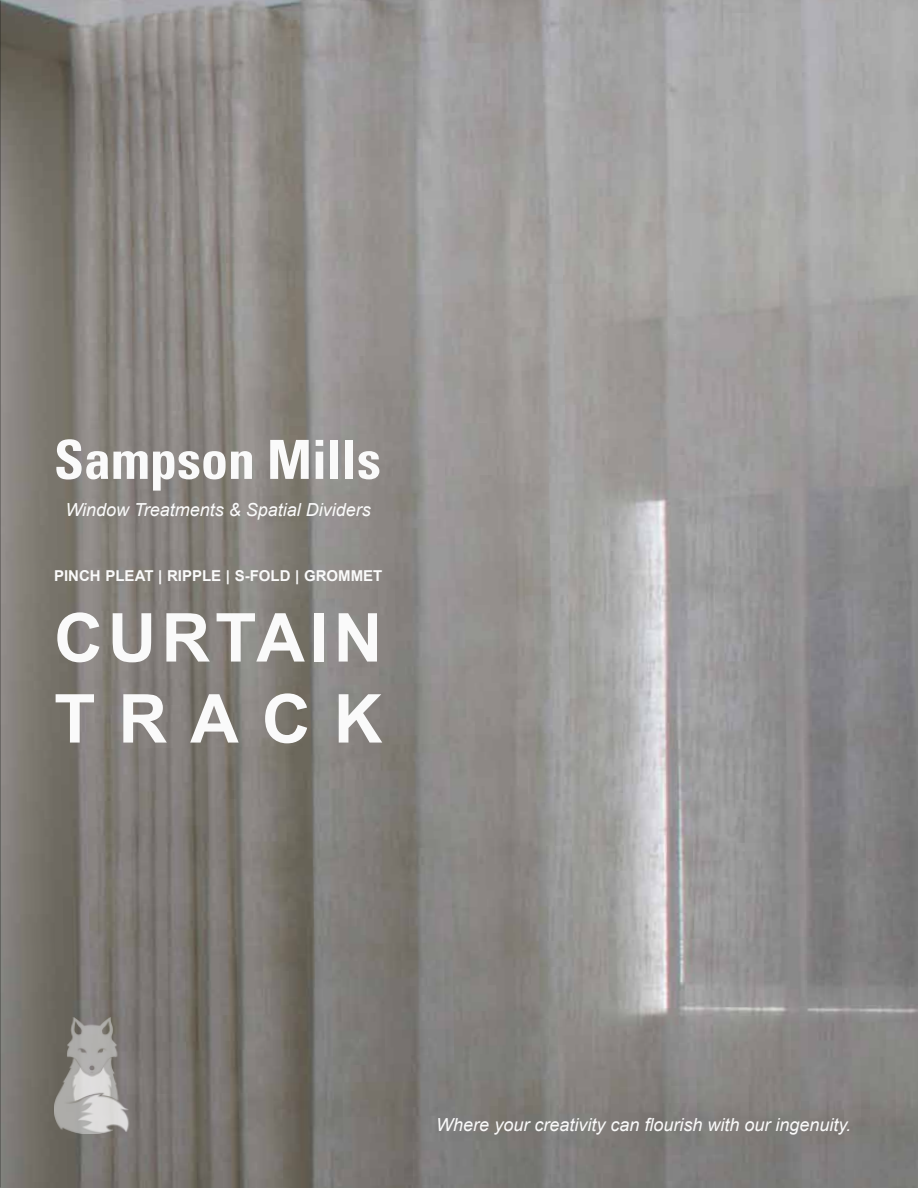
<style>
.page{position:relative;width:918px;height:1188px;background:#fff}
.page>*{position:absolute;margin:0;border:0;box-sizing:border-box;transform-origin:0 0}
.t1{font:700 67.5px/81px "Arial";letter-spacing:.075em;color:#fafafa}
.t2{font:700 condensed 54px "Univers LT Std";color:#fafafa}
.t3{font:italic 18px "Arial";color:#fafafa}
.t4{font:700 15px "Arial";color:#fafafa}
</style>
<div class="page">
<img style="left:0;top:1px;width:918px;height:1186px">
<img style="left:54px;top:1018px;width:82px;height:116px">
<h2 class="t2" style="left:54px;top:427px;width:328px">Sampson Mills</h2>
<p class="t3" style="left:65px;top:498px;width:307px">Window Treatments &amp; Spatial Dividers</p>
<p class="t4" style="left:54px;top:565px;width:330px">PINCH PLEAT | RIPPLE | S-FOLD | GROMMET</p>
<h1 class="t1" style="left:54px;top:600px;width:330px">CURTAIN<br>TRACK</h1>
<p class="t3" style="left:436px;top:1113px;width:416px">Where your creativity can flourish with our ingenuity.</p>
</div>
